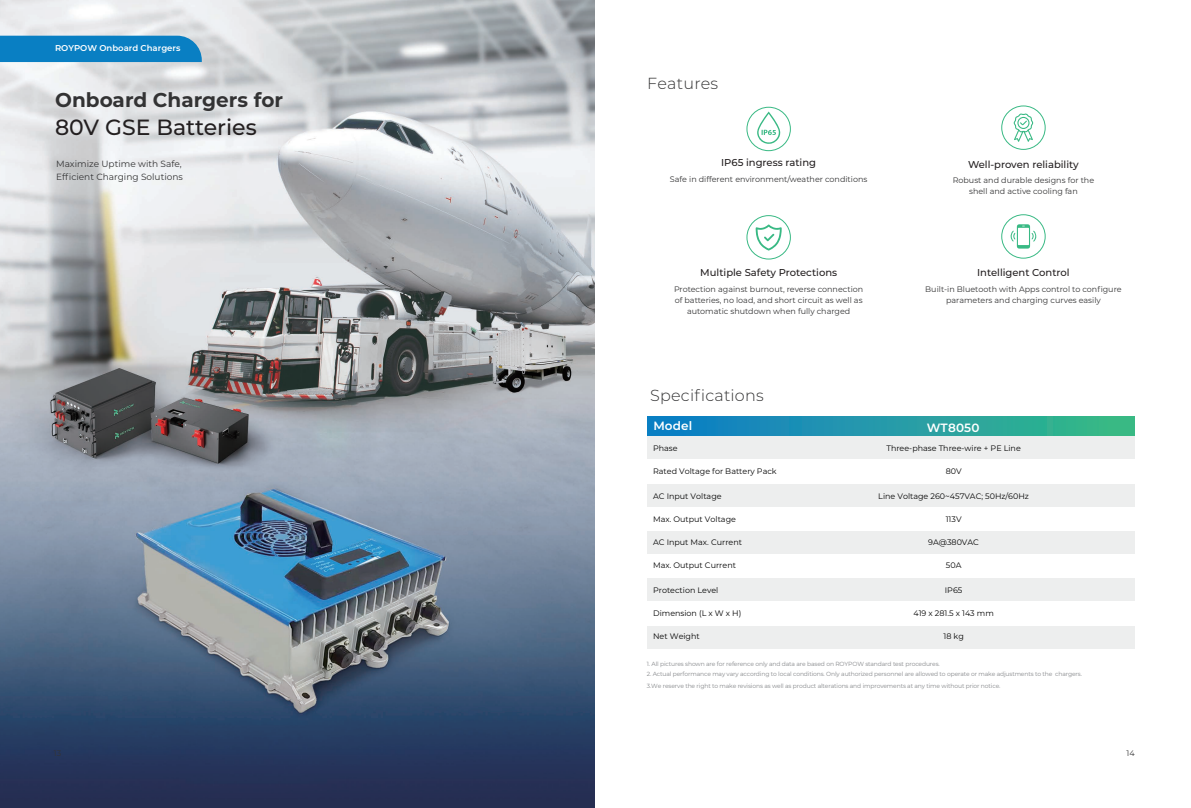
<style>
.page{position:relative;width:1191px;height:808px;background:#fff}
.page>*{position:absolute;margin:0;border:0;box-sizing:border-box;transform-origin:0 0}
.t1{font:500 22px "Montserrat";color:#231f20}
.t2{font:700 20px "Montserrat";color:#333334}
.t3{font:300 16px "Montserrat";letter-spacing:.015em;color:#333334}
.t4{font:600 12px "Montserrat";letter-spacing:.015em;color:#fff}
.t5{font:500 10px "Montserrat";color:#231f20}
.t6{font:9px/13.2px "Montserrat";color:#333334}
.t7{font:600 8.5px "Montserrat";color:#fff}
.t8{font:8px/11.2px "Montserrat";color:#333334;text-align:center}
.t9{font:8px "Montserrat";color:#030303}
.t10{font:6px/12.1px "Montserrat";letter-spacing:-.02em;color:#86888b}
</style>
<div class="page">
<img style="left:0;top:0;width:595px;height:808px">
<div style="left:746px;top:107px;width:45px;height:44px;border:1px solid #39b984;border-radius:50%"></div>
<div style="left:746px;top:215px;width:45px;height:45px;border:1px solid #39b984;border-radius:50%"></div>
<div style="left:1001px;top:105px;width:44px;height:45px;border:1px solid #39b984;border-radius:50%"></div>
<div style="left:1001px;top:214px;width:44px;height:45px;border:1px solid #39b984;border-radius:50%"></div>
<svg style="left:757px;top:112px;width:23px;height:32px"></svg>
<svg style="left:755px;top:224px;width:26px;height:27px"></svg>
<svg style="left:1013px;top:113px;width:20px;height:29px"></svg>
<svg style="left:1010px;top:224px;width:26px;height:25px"></svg>
<div style="left:647px;top:416px;width:487px;height:21px;background:linear-gradient(to right,#0c7bc9,#3bbb85)"></div>
<div style="left:647px;top:437px;width:487px;height:22px;background:#edeeee"></div>
<div style="left:647px;top:484px;width:487px;height:22px;background:#edeeee"></div>
<div style="left:647px;top:531px;width:487px;height:23px;background:#edeeee"></div>
<div style="left:647px;top:579px;width:487px;height:22px;background:#edeeee"></div>
<div style="left:647px;top:626px;width:487px;height:22px;background:#edeeee"></div>
<div style="left:0;top:36px;width:202px;height:26px;background:#097fc3"></div>
<h3 class="t7" style="left:55px;top:42px;width:127px">ROYPOW Onboard Chargers</h3>
<h2 class="t2" style="left:55px;top:85px;width:229px">Onboard Chargers for</h2>
<h1 class="t1" style="left:55px;top:112px;width:203px">80V GSE Batteries</h1>
<h3 class="t6" style="left:56px;top:157px;width:128px">Maximize Uptime with Safe,<br>Efficient Charging Solutions</h3>
<h3 class="t3" style="left:647px;top:72px;width:73px">Features</h3>
<h3 class="t5" style="left:721px;top:156px;width:96px">IP65 ingress rating</h3>
<h3 class="t8" style="left:670px;top:173px;width:199px">Safe in different environment/weather conditions</h3>
<h3 class="t5" style="left:700px;top:266px;width:138px">Multiple Safety Protections</h3>
<h3 class="t8" style="left:674px;top:283px;width:191px">Protection against burnout, reverse connection of batteries, no load, and short circuit as well as automatic shutdown when fully charged</h3>
<h3 class="t5" style="left:968px;top:157px;width:112px">Well-proven reliability</h3>
<h3 class="t8" style="left:952px;top:174px;width:143px">Robust and durable designs for the shell and active cooling fan</h3>
<h3 class="t5" style="left:977px;top:266px;width:94px">Intelligent Control</h3>
<h3 class="t8" style="left:925px;top:283px;width:198px">Built-in Bluetooth with Apps control to configure parameters and charging curves easily</h3>
<h3 class="t3" style="left:650px;top:385px;width:115px">Specifications</h3>
<h3 class="t4" style="left:653px;top:417px;width:41px">Model</h3>
<h3 class="t9" style="left:653px;top:443px;width:26px">Phase</h3>
<h3 class="t9" style="left:653px;top:466px;width:125px">Rated Voltage for Battery Pack</h3>
<h3 class="t9" style="left:653px;top:491px;width:70px">AC Input Voltage</h3>
<h3 class="t9" style="left:653px;top:514px;width:84px">Max. Output Voltage</h3>
<h3 class="t9" style="left:653px;top:537px;width:90px">AC Input Max. Current</h3>
<h3 class="t9" style="left:653px;top:560px;width:84px">Max. Output Current</h3>
<h3 class="t9" style="left:653px;top:585px;width:67px">Protection Level</h3>
<h3 class="t9" style="left:653px;top:608px;width:90px">Dimension (L x W x H)</h3>
<h3 class="t9" style="left:653px;top:631px;width:48px">Net Weight</h3>
<h3 class="t4" style="left:926px;top:419px;width:54px">WT8050</h3>
<h3 class="t9" style="left:886px;top:443px;width:136px">Three-phase Three-wire + PE Line</h3>
<h3 class="t9" style="left:945px;top:466px;width:17px">80V</h3>
<h3 class="t9" style="left:878px;top:491px;width:152px">Line Voltage 260~457VAC; 50Hz/60Hz</h3>
<h3 class="t9" style="left:945px;top:514px;width:17px">113V</h3>
<h3 class="t9" style="left:928px;top:537px;width:52px">9A@380VAC</h3>
<h3 class="t9" style="left:946px;top:560px;width:17px">50A</h3>
<h3 class="t9" style="left:945px;top:585px;width:19px">IP65</h3>
<h3 class="t9" style="left:913px;top:608px;width:82px">419 x 281.5 x 143 mm</h3>
<h3 class="t9" style="left:943px;top:631px;width:22px">18 kg</h3>
<p class="t10" style="left:647px;top:657px;width:294px">1. All pictures shown are for reference only and data are based on ROYPOW standard test procedures.</p>
<p class="t10" style="left:647px;top:667px;width:436px">2. Actual performance may vary according to local conditions. Only authorized personnel are allowed to operate or make adjustments to the chargers.<br>3.We reserve the right to make revisions as well as product alterations and improvements at any time without prior notice.</p>
<h3 class="t8" style="left:54px;top:747px;width:9px">13</h3>
<h3 class="t8" style="left:1126px;top:747px;width:10px">14</h3>
</div>
